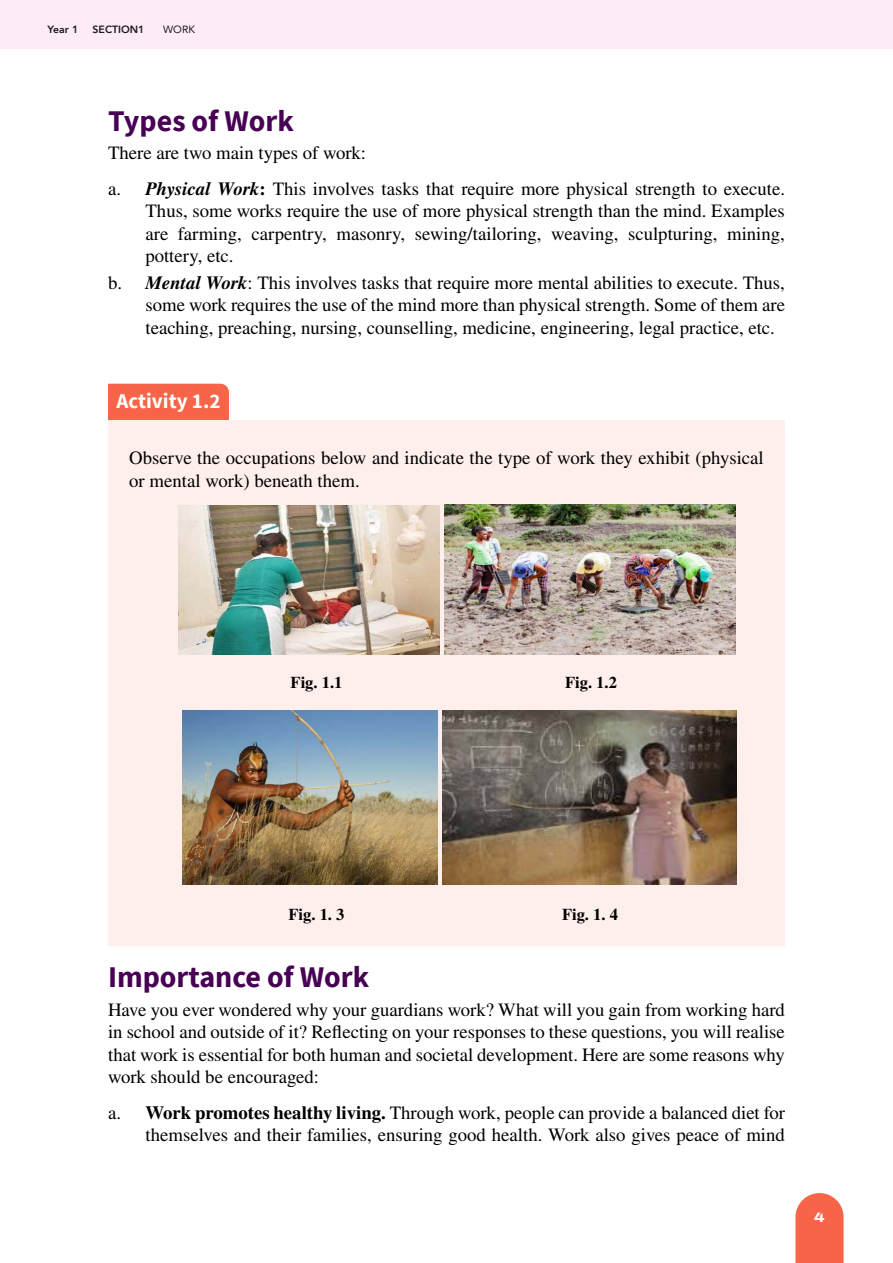
<style>
.page{position:relative;width:893px;height:1263px;background:#fff}
.page>*{position:absolute;margin:0;border:0;box-sizing:border-box;transform-origin:0 0}
.t1{font:700 30px "Source Sans Pro";color:#470054}
.t2{font:700 21px "Source Sans Pro";color:#fff}
.t3{font:18.75px/22.5px "STIX General";color:#000;text-align:justify}
.t4{font:700 16.5px "STIX General";color:#000}
.t5{font:800 13.5px "Archivo Expanded";color:#fff}
.t6{font:800 10.5px "Avenir";color:#1a1a1a}
.t7{font:10.5px "Avenir";color:#1a1a1a}
.s1{font-weight:700;font-style:italic}
.s2{font-weight:700}
</style>
<div class="page">
<div style="left:0;top:0;width:893px;height:49px;background:#feebf8"></div>
<svg style="left:795px;top:1193px;width:49px;height:70px;background:#f77257"></svg>
<div style="left:108px;top:384px;width:121px;height:37px;background:#f76447"></div>
<div style="left:108px;top:421px;width:677px;height:92px;background:#feefed"></div>
<div style="left:108px;top:474px;width:677px;height:207px;background:#feefed"></div>
<div style="left:108px;top:680px;width:677px;height:231px;background:#feefed"></div>
<div style="left:108px;top:876px;width:677px;height:69px;background:#feefed"></div>
<img style="left:178px;top:506px;width:262px;height:149px">
<img style="left:444px;top:505px;width:292px;height:150px">
<img style="left:183px;top:710px;width:255px;height:175px">
<img style="left:442px;top:711px;width:294px;height:174px">
<p class="t6" style="left:48px;top:21px;width:32px">Year 1</p>
<p class="t6" style="left:93px;top:21px;width:53px">SECTION1</p>
<p class="t7" style="left:163px;top:21px;width:33px">WORK</p>
<h1 class="t1" style="left:108px;top:100px;width:187px">Types of Work</h1>
<p class="t3" style="left:108px;top:136px;width:678px;line-height:35.2px">There are two main types of work:<br>a. <span class="s1">Physical Work</span><span class="s2">:</span> This involves tasks that require more physical strength to execute.</p>
<p class="t3" style="left:146px;top:200px;width:641px">Thus, some works require the use of more physical strength than the mind. Examples are farming, carpentry, masonry, sewing/tailoring, weaving, sculpturing, mining, pottery, etc.</p>
<p class="t3" style="left:146px;top:272px;width:641px;text-indent:-38px">b. <span class="s1">Mental Work</span>: This involves tasks that require more mental abilities to execute. Thus, some work requires the use of the mind more than physical strength. Some of them are teaching, preaching, nursing, counselling, medicine, engineering, legal practice, etc.</p>
<p class="t2" style="left:117px;top:387px;width:105px">Activity 1.2</p>
<p class="t3" style="left:129px;top:448px;width:636px">Observe the occupations below and indicate the type of work they exhibit (physical or mental work) beneath them.</p>
<p class="t4" style="left:291px;top:671px;width:53px">Fig. 1.1</p>
<p class="t4" style="left:565px;top:671px;width:53px">Fig. 1.2</p>
<p class="t4" style="left:289px;top:903px;width:57px">Fig. 1. 3</p>
<p class="t4" style="left:562px;top:903px;width:57px">Fig. 1. 4</p>
<h1 class="t1" style="left:108px;top:957px;width:263px">Importance of Work</h1>
<p class="t3" style="left:108px;top:999px;width:678px">Have you ever wondered why your guardians work? What will you gain from working hard in school and outside of it? Reflecting on your responses to these questions, you will realise that work is essential for both human and societal development. Here are some reasons why work should be encouraged:</p>
<p class="t3" style="left:108px;top:1102px;width:678px;text-align:right">a. <span class="s2">Work promotes healthy living.</span> Through work, people can provide a balanced diet for themselves and their families, ensuring good health. Work also gives peace of mind</p>
<p class="t5" style="left:814px;top:1207px;width:12px">4</p>
</div>
